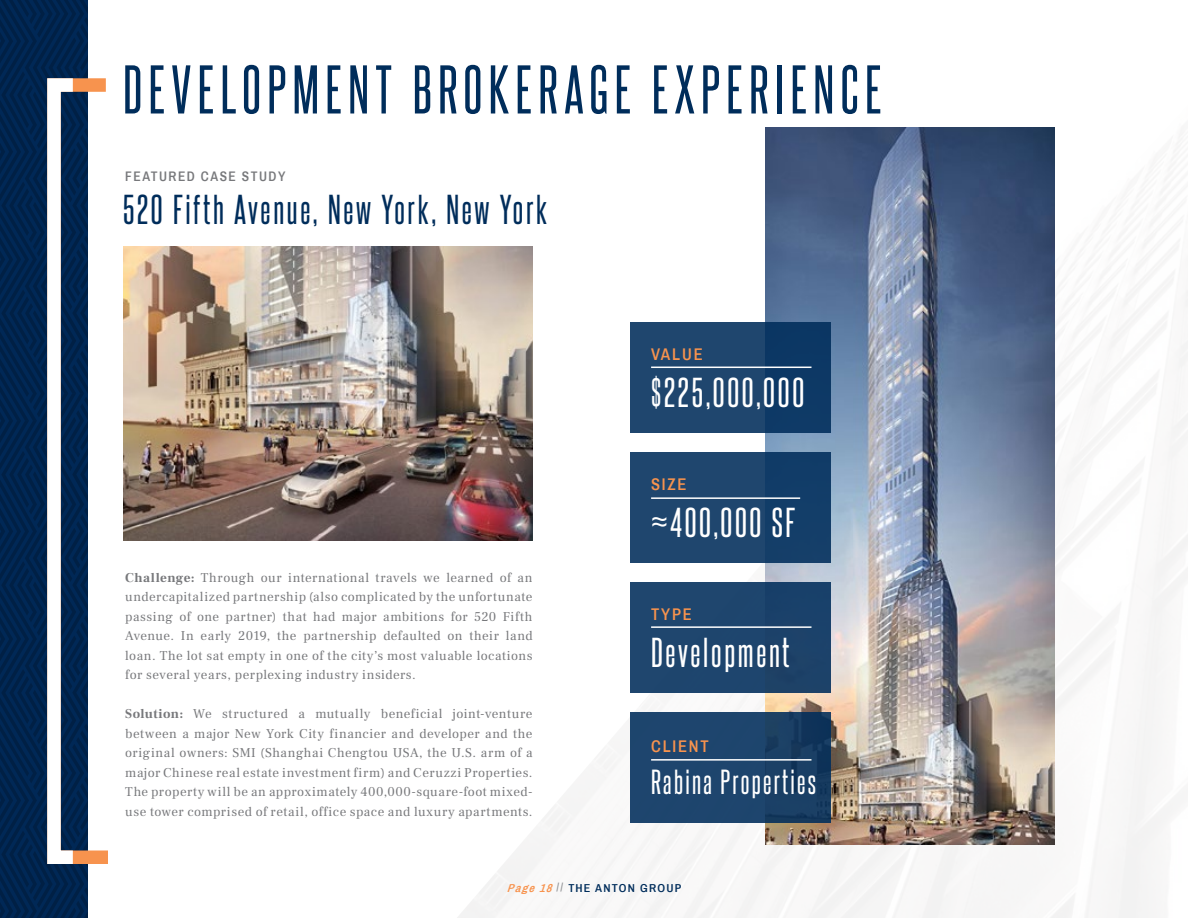
<style>
.page{position:relative;width:1188px;height:918px;background:#fff}
.page>*{position:absolute;margin:0;border:0;box-sizing:border-box;transform-origin:0 0}
.t1{font:58.5px "Steelfish Rg";letter-spacing:.11em;color:#002d5b}
.t2{font:36px "Steelfish Rg";letter-spacing:.075em;color:#fff}
.t3{font:36px "Steelfish Rg";letter-spacing:.075em;color:#002d5b}
.t4{font:30px "Steelfish Rg";letter-spacing:.075em;color:#fff}
.t5{font:600 16.5px "Archivo Narrow";letter-spacing:.11em;color:#f7934e}
.t6{font:600 13.5px "Archivo Narrow";letter-spacing:.11em;color:#77787b}
.t7{font:13.2px/19.5px "Frank Ruhl Libre";letter-spacing:.04em;color:#77787b;text-align:justify}
.t8{font:600 11.25px "Archivo Narrow";letter-spacing:.1em;color:#002d5b;scale:1.08 1}
.s1{font-weight:700}
.s2{font-style:italic;color:#f7934e}
.s3{color:#939598}
</style>
<div class="page">
<img style="left:457px;top:127px;width:731px;height:791px">
<img style="left:766px;top:127px;width:289px;height:718px">
<img style="left:123px;top:246px;width:410px;height:295px">
<svg style="left:0;top:0;width:88px;height:918px;background:#00234d"></svg>
<svg style="left:40px;top:72px;width:68px;height:799px"></svg>
<div style="left:47px;top:78px;width:33px;height:786px;border:14px solid #fff"></div>
<div style="left:630px;top:322px;width:200px;height:110px;background:linear-gradient(to right,#274c72,#0f3a66)"></div>
<div style="left:630px;top:582px;width:200px;height:110px;background:#1e456e"></div>
<div style="left:630px;top:452px;width:200px;height:110px;background:linear-gradient(to right,#234970,#133d69)"></div>
<div style="left:630px;top:712px;width:200px;height:110px;background:linear-gradient(to right,#214973,#173b60)"></div>
<hr style="left:651px;top:497px;width:149px;height:2px;background:#fff">
<hr style="left:651px;top:759px;width:160px;height:2px;background:#fff">
<hr style="left:651px;top:626px;width:160px;height:2px;background:#fff">
<hr style="left:651px;top:367px;width:160px;height:1px;background:#fff">
<h1 class="t1" style="left:123px;top:48px;width:760px">DEVELOPMENT BROKERAGE EXPERIENCE</h1>
<p class="t6" style="left:125px;top:169px;width:162px">FEATURED CASE STUDY</p>
<h2 class="t3" style="left:123px;top:184px;width:425px">520 Fifth Avenue, New York, New York</h2>
<p class="t7" style="left:125px;top:568px;width:409px"><span class="s1">Challenge:</span> Through our international travels we learned of an undercapitalized partnership (also complicated by the unfortunate passing of one partner) that had major ambitions for 520 Fifth Avenue. In early 2019, the partnership defaulted on their land loan. The lot sat empty in one of the city’s most valuable locations for several years, perplexing industry insiders.</p>
<p class="t7" style="left:125px;top:704px;width:409px"><span class="s1">Solution:</span> We structured a mutually beneficial joint-venture between a major New York City financier and developer and the original owners: SMI (Shanghai Chengtou USA, the U.S. arm of a major Chinese real estate investment firm) and Ceruzzi Properties.<br>The property will be an approximately 400,000-square-foot mixed&shy;use tower comprised of retail, office space and luxury apartments.</p>
<p class="t5" style="left:651px;top:344px;width:53px">VALUE</p>
<h2 class="t2" style="left:651px;top:367px;width:155px">$225,000,000</h2>
<p class="t5" style="left:651px;top:475px;width:37px">SIZE</p>
<h2 class="t2" style="left:651px;top:497px;width:146px">≈400,000 SF</h2>
<p class="t5" style="left:651px;top:605px;width:42px">TYPE</p>
<h2 class="t2" style="left:651px;top:627px;width:140px">Development</h2>
<p class="t5" style="left:651px;top:736px;width:59px">CLIENT</p>
<h3 class="t4" style="left:651px;top:760px;width:167px">Rabina Properties</h3>
<p class="t8" style="left:507px;top:881px;width:163px"><span class="s2">Page 18</span><span class="s3">//</span> THE ANTON GROUP</p>
</div>
